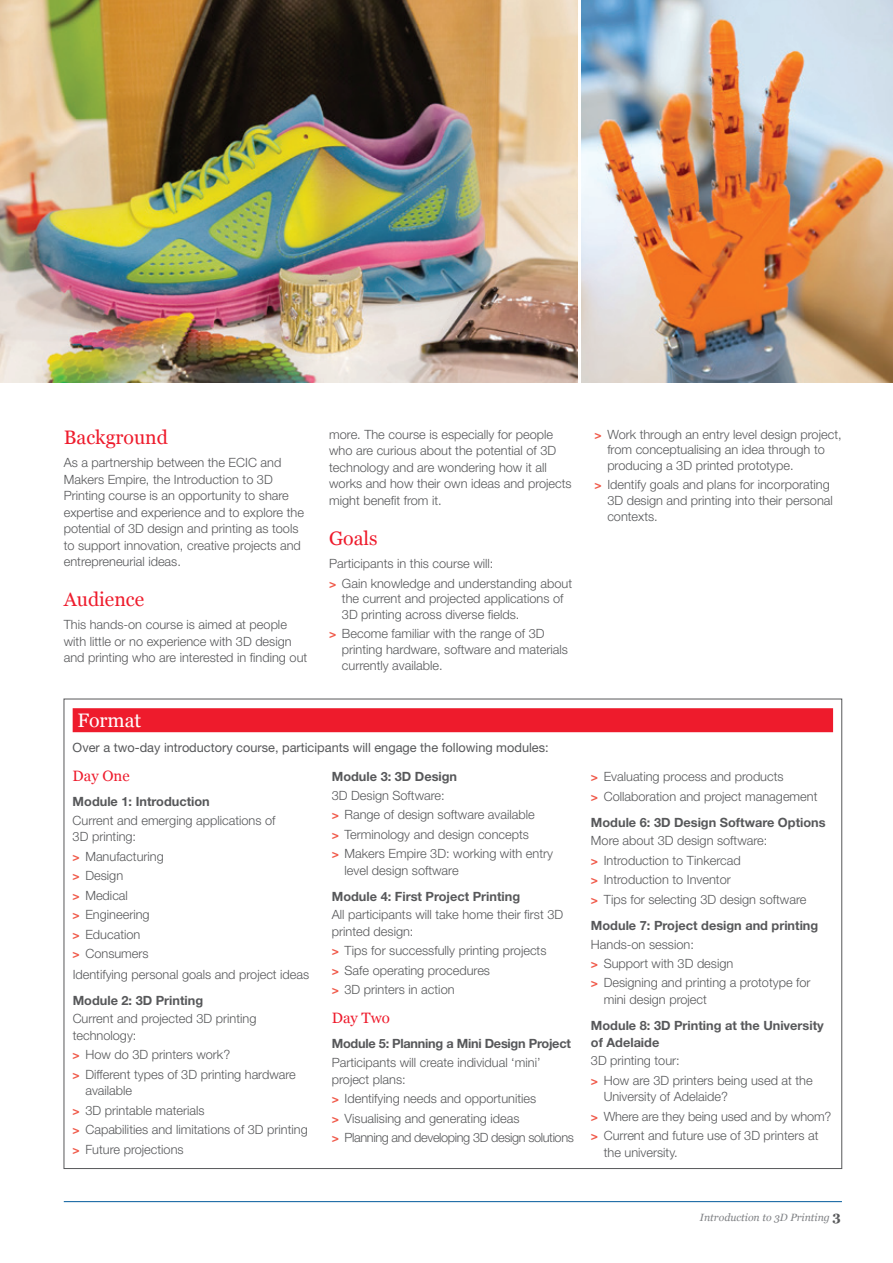
<style>
.page{position:relative;width:893px;height:1263px;background:#fff}
.page>*{position:absolute;margin:0;border:0;box-sizing:border-box;transform-origin:0 0}
.t1{font:19.5px "Georgia";color:#ee1b2c}
.t2{font:19.5px "Georgia";color:#fff}
.t3{font:15px "Georgia";color:#ee1b2c}
.t4{font:300 12.75px/19.5px "Helvetica Neue LT Std";color:#57585a}
.t5{font:700 12.75px/16.5px "Helvetica Neue LT Std";color:#57585a}
.t6{font:12.75px "Helvetica Neue LT Std";color:#57585a}
.t7{font:700 12.75px "Helvetica Neue LT Std";letter-spacing:-.02em;color:#57585a}
.t8{font:italic 10.5px "Georgia";color:#808285}
.s1{font-weight:700;font-size:12px;color:#f05949}
.s2{font-weight:700;font-style:normal;font-size:13.5px;color:#57585a}
</style>
<div class="page">
<img style="left:0;top:0;width:577px;height:383px">
<img style="left:581px;top:0;width:312px;height:383px">
<hr style="left:64px;top:1201px;width:778px;height:1px;background:#00599b">
<div style="left:73px;top:708px;width:760px;height:24px;background:#ee1b2c"></div>
<h1 class="t1" style="left:64px;top:426px;width:106px">Background</h1>
<p class="t4" style="left:64px;top:454px;width:242px;line-height:16.5px">As a partnership between the ECIC and Makers Empire, the Introduction to 3D Printing course is an opportunity to share expertise and experience and to explore the potential of 3D design and printing as tools to support innovation, creative projects and entrepreneurial ideas.</p>
<h1 class="t1" style="left:64px;top:588px;width:82px">Audience</h1>
<p class="t4" style="left:64px;top:616px;width:245px;line-height:16.5px">This hands-on course is aimed at people with little or no experience with 3D design and printing who are interested in finding out</p>
<p class="t4" style="left:329px;top:426px;width:244px;line-height:16.5px">more. The course is especially for people who are curious about the potential of 3D technology and are wondering how it all works and how their own ideas and projects might benefit from it.</p>
<h1 class="t1" style="left:329px;top:526px;width:50px">Goals</h1>
<p class="t4" style="left:329px;top:553px;width:245px;line-height:20px">Participants in this course will:<br><span class="s1">&gt;</span> Gain knowledge and understanding about</p>
<p class="t4" style="left:342px;top:591px;width:223px;line-height:15.8px">the current and projected applications of<br>3D printing across diverse fields.</p>
<p class="t4" style="left:342px;top:626px;width:228px;line-height:15.8px;text-indent:-13px"><span class="s1">&gt;</span> Become familiar with the range of 3D printing hardware, software and materials currently available.</p>
<h1 class="t2" style="left:77px;top:708px;width:65px">Format</h1>
<p class="t6" style="left:73px;top:739px;width:478px">Over a two-day introductory course, participants will engage the following modules:</p>
<p class="t3" style="left:73px;top:767px;width:59px">Day One</p>
<p class="t5" style="left:73px;top:793px;width:139px">Module 1: Introduction</p>
<p class="t4" style="left:73px;top:811px;width:204px;line-height:16.5px">Current and emerging applications of<br>3D printing:</p>
<p class="t4" style="left:73px;top:846px;width:93px"><span class="s1">&gt;</span> Manufacturing <span class="s1">&gt;</span> Design<br><span class="s1">&gt;</span> Medical<br><span class="s1">&gt;</span> Engineering<br><span class="s1">&gt;</span> Education<br><span class="s1">&gt;</span> Consumers</p>
<p class="t4" style="left:73px;top:964px;width:238px">Identifying personal goals and project ideas</p>
<p class="t5" style="left:73px;top:992px;width:132px">Module 2: 3D Printing</p>
<p class="t4" style="left:73px;top:1010px;width:185px;line-height:16.5px">Current and projected 3D printing technology:</p>
<p class="t4" style="left:73px;top:1045px;width:225px"><span class="s1">&gt;</span> How do 3D printers work?<br><span class="s1">&gt;</span> Different types of 3D printing hardware</p>
<p class="t4" style="left:73px;top:1081px;width:237px;text-indent:13px">available<br><span class="s1">&gt;</span> 3D printable materials<br><span class="s1">&gt;</span> Capabilities and limitations of 3D printing <span class="s1">&gt;</span> Future projections</p>
<p class="t5" style="left:332px;top:768px;width:127px">Module 3: 3D Design</p>
<p class="t4" style="left:332px;top:785px;width:223px">3D Design Software:<br><span class="s1">&gt;</span> Range of design software available<br><span class="s1">&gt;</span> Terminology and design concepts<br><span class="s1">&gt;</span> Makers Empire 3D: working with entry</p>
<p class="t4" style="left:345px;top:860px;width:116px">level design software</p>
<p class="t5" style="left:332px;top:887px;width:190px">Module 4: First Project Printing</p>
<p class="t4" style="left:332px;top:906px;width:233px;line-height:16.5px">All participants will take home their first 3D printed design:</p>
<p class="t4" style="left:332px;top:941px;width:216px"><span class="s1">&gt;</span> Tips for successfully printing projects <span class="s1">&gt;</span> Safe operating procedures<br><span class="s1">&gt;</span> 3D printers in action</p>
<p class="t3" style="left:332px;top:1009px;width:60px">Day Two</p>
<p class="t7" style="left:332px;top:1036px;width:241px">Module 5: Planning a Mini Design Project</p>
<p class="t4" style="left:332px;top:1054px;width:210px;line-height:16.5px">Participants will create individual ‘mini’ project plans:</p>
<p class="t4" style="left:332px;top:1088px;width:244px"><span class="s1">&gt;</span> Identifying needs and opportunities<br><span class="s1">&gt;</span> Visualising and generating ideas<br><span class="s1">&gt;</span> Planning and developing 3D design solutions</p>
<p class="t4" style="left:607px;top:426px;width:236px;line-height:15.8px;text-indent:-13px"><span class="s1">&gt;</span> Work through an entry level design project, from conceptualising an idea through to producing a 3D printed prototype.</p>
<p class="t4" style="left:607px;top:477px;width:227px;line-height:15.8px;text-indent:-13px"><span class="s1">&gt;</span> Identify goals and plans for incorporating<br>3D design and printing into their personal contexts.</p>
<p class="t4" style="left:591px;top:766px;width:228px"><span class="s1">&gt;</span> Evaluating process and products<br><span class="s1">&gt;</span> Collaboration and project management</p>
<p class="t5" style="left:591px;top:814px;width:236px">Module 6: 3D Design Software Options</p>
<p class="t4" style="left:591px;top:831px;width:217px">More about 3D design software:<br><span class="s1">&gt;</span> Introduction to Tinkercad<br><span class="s1">&gt;</span> Introduction to Inventor<br><span class="s1">&gt;</span> Tips for selecting 3D design software</p>
<p class="t5" style="left:591px;top:917px;width:229px">Module 7: Project design and printing</p>
<p class="t4" style="left:591px;top:934px;width:221px">Hands-on session:<br><span class="s1">&gt;</span> Support with 3D design<br><span class="s1">&gt;</span> Designing and printing a prototype for</p>
<p class="t4" style="left:604px;top:989px;width:105px">mini design project</p>
<p class="t5" style="left:591px;top:1017px;width:234px">Module 8: 3D Printing at the University of Adelaide</p>
<p class="t4" style="left:591px;top:1050px;width:223px">3D printing tour:<br><span class="s1">&gt;</span> How are 3D printers being used at the</p>
<p class="t4" style="left:591px;top:1086px;width:242px;text-indent:13px">University of Adelaide?<br><span class="s1">&gt;</span> Where are they being used and by whom? <span class="s1">&gt;</span> Current and future use of 3D printers at</p>
<p class="t4" style="left:604px;top:1142px;width:75px">the university.</p>
<p class="t8" style="left:700px;top:1211px;width:142px">Introduction to 3D Printing <span class="s2">3</span></p>
</div>
